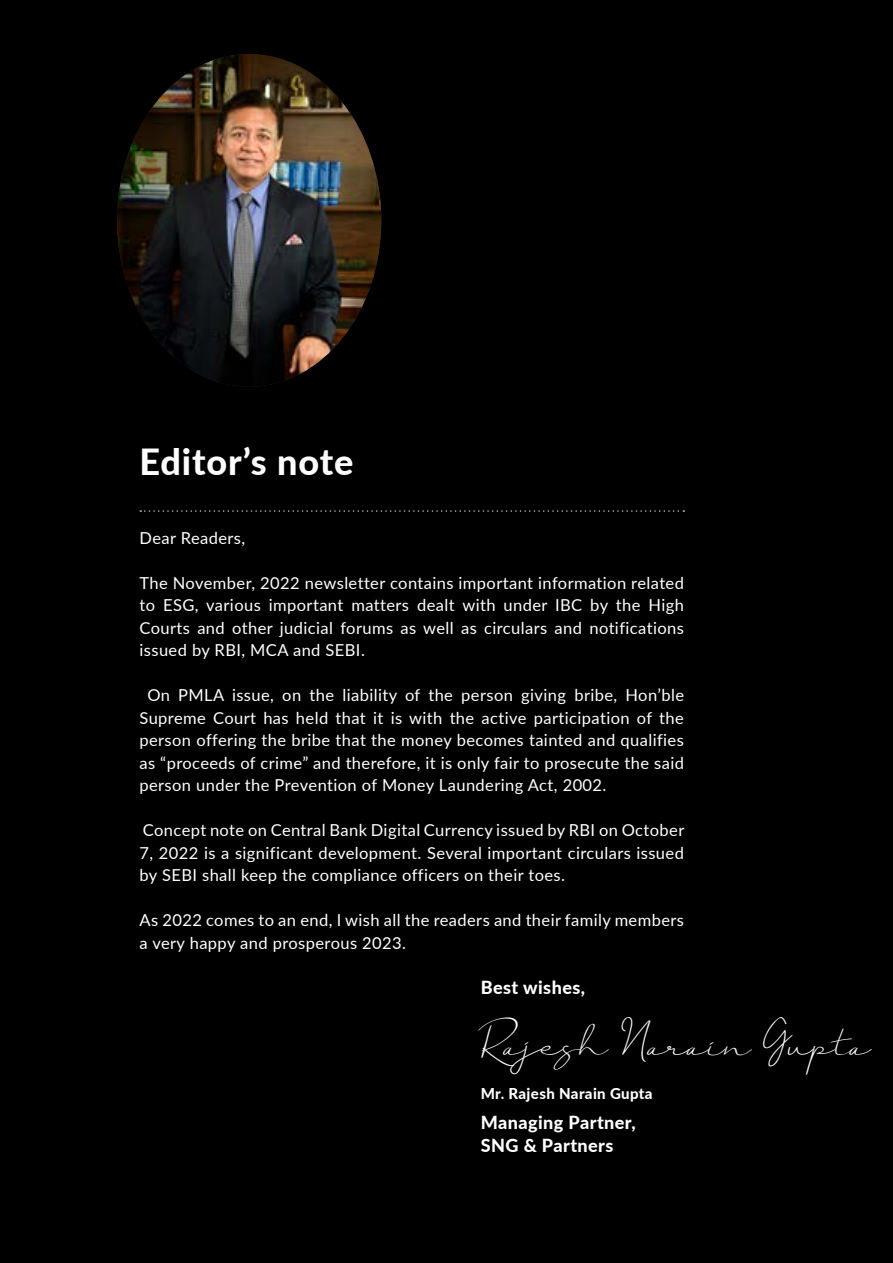
<style>
.page{position:relative;width:893px;height:1263px;background:#000}
.page>*{position:absolute;margin:0;border:0;box-sizing:border-box;transform-origin:0 0}
.t1{font:800 36px "Lato";letter-spacing:.025em;color:#fff}
.t2{font:27px "Just Signature";letter-spacing:.025em;color:#fff}
.t3{font:800 18px/22.5px "Lato";letter-spacing:.025em;color:#fff}
.t4{font:16.5px/22.5px "Lato";letter-spacing:.025em;color:#fff;text-align:justify}
.t5{font:800 15px "Lato";letter-spacing:.025em;color:#fff}
</style>
<div class="page">
<img style="left:117px;top:54px;width:264px;height:333px">
<svg style="left:140px;top:510px;width:544px;height:2px"></svg>
<h1 class="t1" style="left:140px;top:435px;width:215px">Editor’s note</h1>
<p class="t4" style="left:140px;top:526px;width:107px">Dear Readers,</p>
<p class="t4" style="left:140px;top:571px;width:546px">The November, 2022 newsletter contains important information related to ESG, various important matters dealt with under IBC by the High Courts and other judicial forums as well as circulars and notifications issued by RBI, MCA and SEBI.</p>
<p class="t4" style="left:140px;top:683px;width:546px;text-indent:8px">On PMLA issue, on the liability of the person giving bribe, Hon’ble Supreme Court has held that it is with the active participation of the person offering the bribe that the money becomes tainted and qualifies as “proceeds of crime” and therefore, it is only fair to prosecute the said person under the Prevention of Money Laundering Act, 2002.</p>
<p class="t4" style="left:140px;top:818px;width:546px">Concept note on Central Bank Digital Currency issued by RBI on October 7, 2022 is a significant development. Several important circulars issued by SEBI shall keep the compliance officers on their toes.</p>
<p class="t4" style="left:140px;top:908px;width:546px">As 2022 comes to an end, I wish all the readers and their family members a very happy and prosperous 2023.</p>
<p class="t3" style="left:481px;top:975px;width:106px">Best wishes,</p>
<h2 class="t2" style="left:481px;top:1028px;width:391px">Rajesh Narain Gupta</h2>
<p class="t5" style="left:481px;top:1082px;width:173px">Mr. Rajesh Narain Gupta</p>
<p class="t3" style="left:481px;top:1110px;width:156px">Managing Partner,<br>SNG &amp; Partners</p>
</div>
